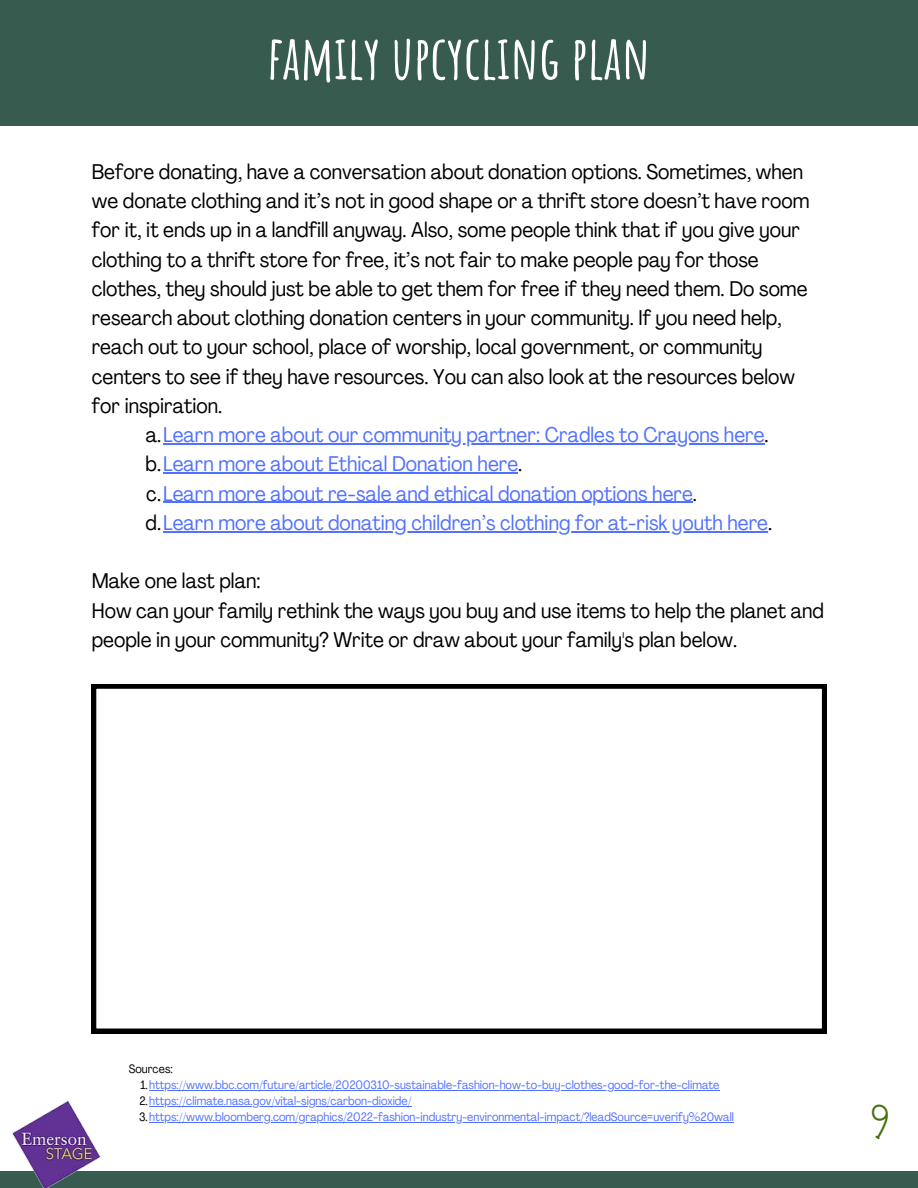
<style>
.page{position:relative;width:918px;height:1188px;background:#fff}
.page>*{position:absolute;margin:0;border:0;box-sizing:border-box;transform-origin:0 0}
.t1{font:700 60px "Amatic SC";color:#fff}
.t2{font:45px "Moonlight";color:#467010}
.t3{font:condensed 21px/29.2px "Agrandir";color:#000}
.t4{font:condensed 21px/29.2px "Agrandir";color:#5271ff}
.t5{font:condensed 12px/16px "Agrandir";color:#5271ff}
.t6{font:condensed 12px "Agrandir";color:#000}
.s1{color:#000}
</style>
<div class="page">
<div style="left:0;top:0;width:918px;height:126px;background:#385b4f"></div>
<div style="left:0;top:1171px;width:918px;height:17px;background:#385b4f"></div>
<img style="left:12px;top:1102px;width:89px;height:86px">
<hr style="left:163px;top:443px;width:601px;height:1px;background:#5271ff">
<hr style="left:163px;top:473px;width:355px;height:1px;background:#5271ff">
<hr style="left:163px;top:502px;width:103px;height:1px;background:#5271ff">
<hr style="left:266px;top:502px;width:427px;height:1px;background:#5271ff">
<hr style="left:163px;top:531px;width:92px;height:1px;background:#5271ff">
<hr style="left:255px;top:531px;width:513px;height:1px;background:#5271ff">
<svg style="left:92px;top:684px;width:734px;height:349px"></svg>
<hr style="left:149px;top:1090px;width:570px;height:1px;background:#5271ff">
<hr style="left:149px;top:1106px;width:262px;height:1px;background:#5271ff">
<hr style="left:149px;top:1122px;width:161px;height:1px;background:#5271ff">
<hr style="left:310px;top:1122px;width:93px;height:1px;background:#5271ff">
<hr style="left:403px;top:1122px;width:331px;height:1px;background:#5271ff">
<h1 class="t1" style="left:268px;top:18px;width:384px">FAMILY UPCYCLING PLAN</h1>
<p class="t3" style="left:92px;top:159px;width:719px">Before donating, have a conversation about donation options. Sometimes, when we donate clothing and it’s not in good shape or a thrift store doesn’t have room for it, it ends up in a landfill anyway. Also, some people think that if you give your clothing to a thrift store for free, it’s not fair to make people pay for those clothes, they should just be able to get them for free if they need them. Do some research about clothing donation centers in your community. If you need help, reach out to your school, place of worship, local government, or community centers to see if they have resources. You can also look at the resources below for inspiration.</p>
<p class="t4" style="left:146px;top:422px;width:628px"><span class="s1">a.</span>Learn more about our community partner: Cradles to Crayons here<span class="s1">. b.</span>Learn more about Ethical Donation here<span class="s1">.<br>c.</span>Learn more about re-sale and ethical donation options here<span class="s1">.<br>d.</span>Learn more about donating children’s clothing for at-risk youth here<span class="s1">.</span></p>
<p class="t3" style="left:92px;top:569px;width:734px">Make one last plan:<br>How can your family rethink the ways you buy and use items to help the planet and people in your community? Write or draw about your family's plan below.</p>
<p class="t6" style="left:129px;top:1064px;width:46px">Sources:</p>
<p class="t5" style="left:139px;top:1078px;width:596px"><span class="s1">1.</span>https://www.bbc.com/future/article/20200310-sustainable-fashion-how-to-buy-clothes-good-for-the-climate<br><span class="s1">2.</span>https://climate.nasa.gov/vital-signs/carbon-dioxide/<br><span class="s1">3.</span>https://www.bloomberg.com/graphics/2022-fashion-industry-environmental-impact/?leadSource=uverify%20wall</p>
<h2 class="t2" style="left:871px;top:1097px;width:20px">9</h2>
</div>
